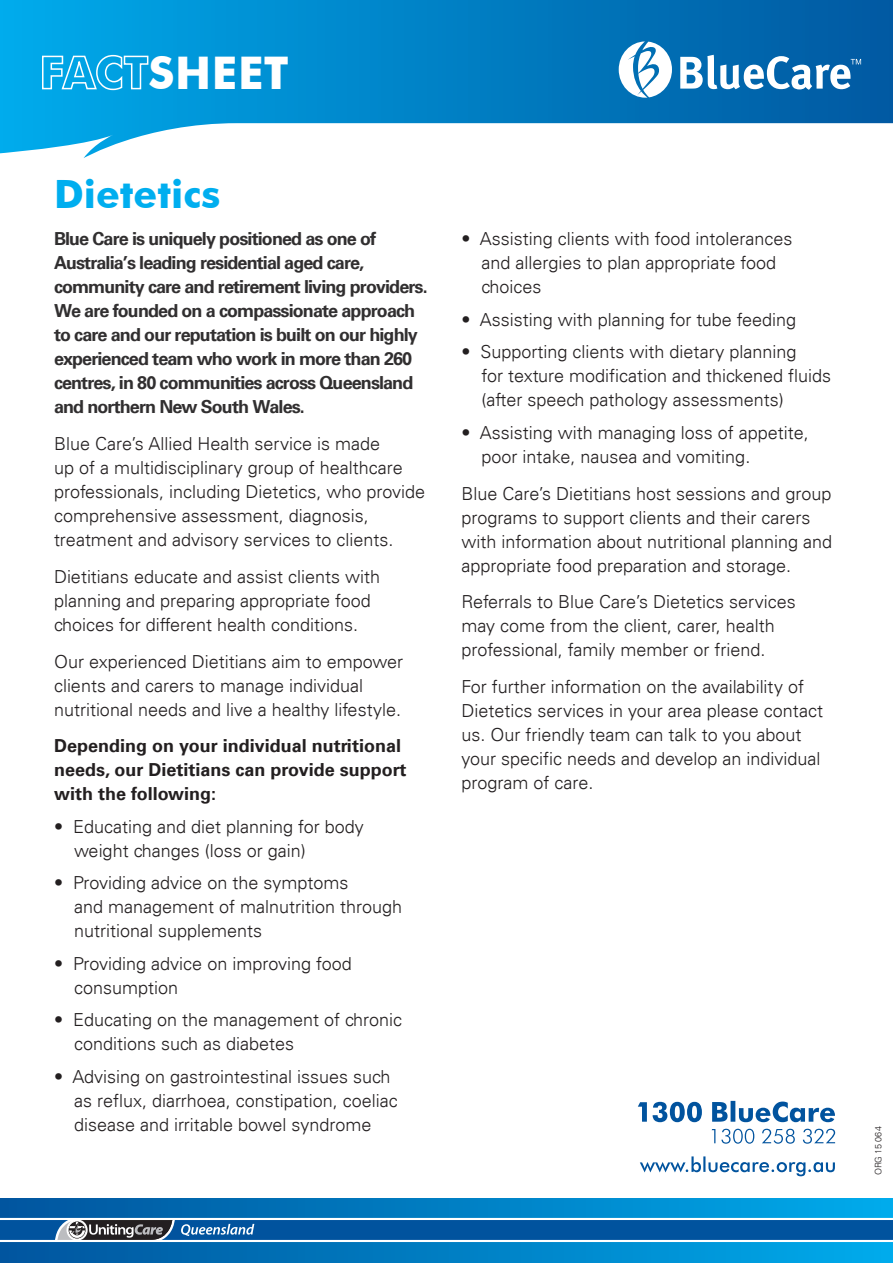
<style>
.page{position:relative;width:893px;height:1263px;background:#fff}
.page>*{position:absolute;margin:0;border:0;box-sizing:border-box;transform-origin:0 0}
.t1{font:700 45px "Futura BT";letter-spacing:.01em;color:#fff}
.t2{font:700 39px "Futura BT";color:#00aeef}
.t3{font:300 18px/24px "Univers LT";color:#231f20}
.t4{font:700 18px/24px "Univers";letter-spacing:-.05em;color:#312f30}
.t5{font:700 18px/24px "Univers LT";color:#231f20}
.t6{font:300 9px "Univers LT";color:#231f20}
</style>
<div class="page">
<svg style="left:0;top:0;width:893px;height:158px"></svg>
<div style="left:0;top:1198px;width:893px;height:65px;background:linear-gradient(to right,#01549d,#00aaeb)"></div>
<svg style="left:0;top:1220px;width:893px;height:20px;background:#135999"></svg>
<hr style="left:0;top:1218px;width:893px;height:2px;background:#fff">
<hr style="left:0;top:1240px;width:893px;height:2px;background:#fff">
<svg style="left:619px;top:41px;width:53px;height:57px"></svg>
<svg style="left:680px;top:55px;width:181px;height:35px"></svg>
<svg style="left:41px;top:54px;width:108px;height:37px;background:#32b4e8"></svg>
<svg style="left:638px;top:1101px;width:197px;height:21px"></svg>
<svg style="left:712px;top:1129px;width:123px;height:15px"></svg>
<svg style="left:640px;top:1156px;width:195px;height:20px"></svg>
<h1 class="t1" style="left:149px;top:45px;width:142px">SHEET</h1>
<p class="t2" style="left:54px;top:171px;width:168px">Dietetics</p>
<p class="t4" style="left:54px;top:228px;width:375px">Blue Care is uniquely positioned as one of Australia’s leading residential aged care, community care and retirement living providers.<br>We are founded on a compassionate approach to care and our reputation is built on our highly experienced team who work in more than 260 centres, in 80 communities across Queensland and northern New South Wales.</p>
<p class="t3" style="left:54px;top:432px;width:373px">Blue Care’s Allied Health service is made<br>up of a multidisciplinary group of healthcare professionals, including Dietetics, who provide comprehensive assessment, diagnosis, treatment and advisory services to clients.</p>
<p class="t3" style="left:54px;top:564px;width:328px">Dietitians educate and assist clients with planning and preparing appropriate food choices for different health conditions.</p>
<p class="t3" style="left:54px;top:649px;width:351px">Our experienced Dietitians aim to empower clients and carers to manage individual nutritional needs and live a healthy lifestyle.</p>
<p class="t5" style="left:54px;top:734px;width:354px">Depending on your individual nutritional needs, our Dietitians can provide support with the following:</p>
<p class="t3" style="left:74px;top:814px;width:291px;text-indent:-20px">• Educating and diet planning for body weight changes (loss or gain)</p>
<p class="t3" style="left:74px;top:871px;width:330px;text-indent:-20px">• Providing advice on the symptoms<br>and management of malnutrition through nutritional supplements</p>
<p class="t3" style="left:74px;top:951px;width:279px;text-indent:-20px">• Providing advice on improving food consumption</p>
<p class="t3" style="left:74px;top:1008px;width:330px;text-indent:-20px">• Educating on the management of chronic conditions such as diabetes</p>
<p class="t3" style="left:74px;top:1064px;width:325px;text-indent:-20px">• Advising on gastrointestinal issues such as reflux, diarrhoea, constipation, coeliac disease and irritable bowel syndrome</p>
<p class="t3" style="left:481px;top:227px;width:312px;text-indent:-20px">• Assisting clients with food intolerances and allergies to plan appropriate food choices</p>
<p class="t3" style="left:461px;top:307px;width:336px">• Assisting with planning for tube feeding</p>
<p class="t3" style="left:481px;top:340px;width:351px;text-indent:-20px">• Supporting clients with dietary planning<br>for texture modification and thickened fluids (after speech pathology assessments)</p>
<p class="t3" style="left:481px;top:420px;width:329px;text-indent:-20px">• Assisting with managing loss of appetite, poor intake, nausea and vomiting.</p>
<p class="t3" style="left:461px;top:481px;width:372px">Blue Care’s Dietitians host sessions and group programs to support clients and their carers with information about nutritional planning and appropriate food preparation and storage.</p>
<p class="t3" style="left:461px;top:590px;width:336px">Referrals to Blue Care’s Dietetics services may come from the client, carer, health professional, family member or friend.</p>
<p class="t3" style="left:461px;top:675px;width:363px">For further information on the availability of Dietetics services in your area please contact us. Our friendly team can talk to you about your specific needs and develop an individual program of care.</p>
<p class="t6" style="left:873px;top:1175px;width:50px;rotate:-90deg">ORG 15 064</p>
</div>
